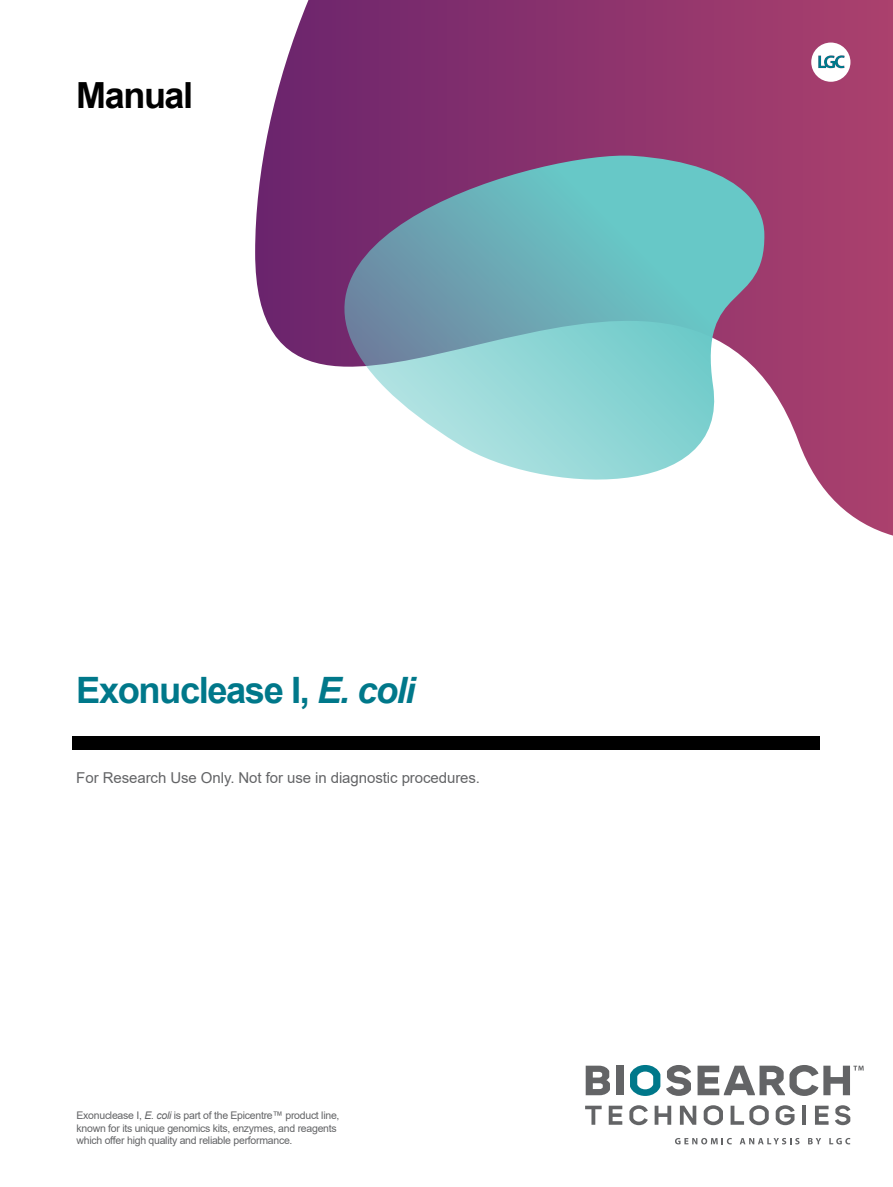
<style>
.page{position:relative;width:893px;height:1187px;background:#fff}
.page>*{position:absolute;margin:0;border:0;box-sizing:border-box;transform-origin:0 0}
.t1{font:700 36.3px "Arial";letter-spacing:-.04em;color:#00788a}
.t2{font:700 36px "Arial";letter-spacing:-.04em;color:#000}
.t3{font:15px "Arial";letter-spacing:-.005em;color:#636466}
.t4{font:10.5px/12.6px "Arial";letter-spacing:-.025em;color:#636466}
.s1{font-style:italic}
</style>
<div class="page">
<svg style="left:255px;top:0;width:638px;height:535px"></svg>
<svg style="left:811px;top:43px;width:39px;height:39px"></svg>
<svg style="left:298px;top:150px;width:468px;height:354px"></svg>
<svg style="left:675px;top:1138px;width:57px;height:6px"></svg>
<svg style="left:740px;top:1138px;width:60px;height:6px"></svg>
<svg style="left:808px;top:1138px;width:13px;height:6px"></svg>
<svg style="left:829px;top:1138px;width:21px;height:6px"></svg>
<svg style="left:585px;top:1105px;width:17px;height:19px"></svg>
<svg style="left:609px;top:1105px;width:13px;height:19px"></svg>
<svg style="left:629px;top:1105px;width:19px;height:20px"></svg>
<svg style="left:655px;top:1105px;width:16px;height:19px"></svg>
<svg style="left:680px;top:1105px;width:16px;height:19px"></svg>
<svg style="left:704px;top:1105px;width:19px;height:20px"></svg>
<svg style="left:731px;top:1105px;width:38px;height:20px"></svg>
<svg style="left:776px;top:1105px;width:19px;height:20px"></svg>
<hr style="left:802px;top:1105px;width:4px;height:19px;background:#636466">
<svg style="left:815px;top:1105px;width:13px;height:19px"></svg>
<svg style="left:835px;top:1105px;width:15px;height:20px"></svg>
<svg style="left:586px;top:1065px;width:24px;height:30px"></svg>
<div style="left:616px;top:1065px;width:7px;height:30px;background:#636466"></div>
<svg style="left:630px;top:1065px;width:30px;height:30px"></svg>
<svg style="left:666px;top:1065px;width:25px;height:30px"></svg>
<svg style="left:698px;top:1065px;width:166px;height:30px"></svg>
<div style="left:72px;top:736px;width:748px;height:13px;background:#000"></div>
<h2 class="t2" style="left:76px;top:70px;width:118px">Manual</h2>
<h1 class="t1" style="left:76px;top:664px;width:340px">Exonuclease I, <span class="s1">E. coli</span></h1>
<h3 class="t3" style="left:76px;top:766px;width:405px">For Research Use Only. Not for use in diagnostic procedures.</h3>
<p class="t4" style="left:77px;top:1108px;width:264px">Exonuclease I, <span class="s1">E. coli</span> is part of the Epicentre™ product line, known for its unique genomics kits, enzymes, and reagents which offer high quality and reliable performance.</p>
</div>
